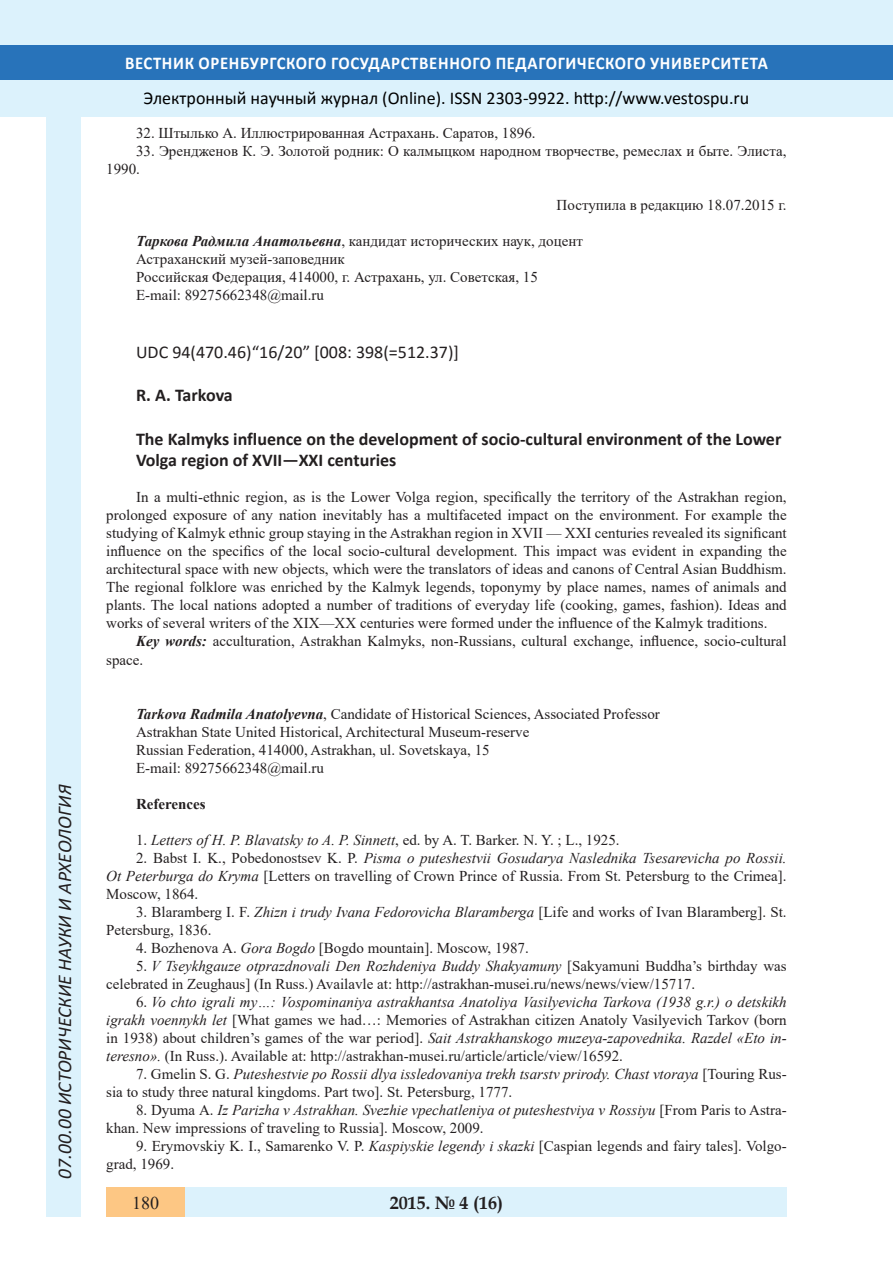
<style>
.page{position:relative;width:893px;height:1263px;background:#fff}
.page>*{position:absolute;margin:0;border:0;box-sizing:border-box;transform-origin:0 0}
.t1{font:italic 19.5px "Calibri";color:#231f20}
.Заголовок_2{font:700 18px/21.6px "Calibri";color:#231f20}
.t2{font:18px "Calibri";color:#000}
.t3{font:700 18px "Calibri";letter-spacing:.04em;color:#fff;scale:.93 1}
.Заголовок_2-2{font:18px "Calibri";color:#231f20}
.t4{font:700 18px "Book Antiqua";color:#231f20}
.t5{font:18px "Times New Roman";color:#231f20}
.литература{font:15px/18px "Times New Roman";color:#231f20}
.литература-2{font:italic 15px "Times New Roman";color:#231f20}
.литература-3{font:700 15px "Times New Roman";color:#231f20}
.s1{font-weight:700;font-style:italic}
.s2{font-style:normal}
.s3{font-style:italic}
</style>
<div class="page">
<div style="left:0;top:0;width:893px;height:116px;background:#dcf2fc"></div>
<div style="left:0;top:45px;width:893px;height:34px;background:#2873ba"></div>
<div style="left:106px;top:1188px;width:681px;height:29px;background:#dcf2fc"></div>
<div style="left:106px;top:1188px;width:79px;height:29px;background:#fdc784"></div>
<div style="left:47px;top:116px;width:34px;height:1101px;background:#dcf2fc"></div>
<h1 class="t1" style="left:51px;top:1179px;width:395px;rotate:-90deg">07.00.00 ИСТОРИЧЕСКИЕ НАУКИ И АРХЕОЛОГИЯ</h1>
<h1 class="t1" style="left:51px;top:1105px;width:206px;rotate:-90deg">БИОЛОГИЧЕСКИЕ НАУКИ</h1>
<h1 class="t1" style="left:51px;top:1169px;width:11px;rotate:-90deg">3</h1>
<p class="t3" style="left:125px;top:50px;width:693px">ВЕСТНИК ОРЕНБУРГСКОГО ГОСУДАРСТВЕННОГО ПЕДАГОГИЧЕСКОГО УНИВЕРСИТЕТА</p>
<p class="t2" style="left:144px;top:85px;width:607px">Электронный научный журнал (Online). ISSN 2303-9922. http://www.vestospu.ru</p>
<p class="t2" style="left:583px;top:85px;width:13px">t</p>
<p class="литература" style="left:136px;top:123px;width:401px">32. Штылько А. Иллюстрированная Астрахань. Саратов, 1896.</p>
<p class="литература" style="left:106px;top:141px;width:682px;text-indent:30px">33. Эрендженов К. Э. Золотой родник: О калмыцком народном творчестве, ремеслах и быте. Элиста,<br>1990.</p>
<p class="литература" style="left:557px;top:196px;width:232px">Поступила в редакцию 18.07.2015 г.</p>
<p class="литература" style="left:136px;top:232px;width:448px"><span class="s1">Таркова Радмила Анатольевна</span>, кандидат исторических наук, доцент</p>
<p class="литература" style="left:136px;top:250px;width:210px">Астраханский музей-заповедник</p>
<p class="литература" style="left:136px;top:268px;width:403px">Российская Федерация, 414000, г. Астрахань, ул. Советская, 15</p>
<p class="литература" style="left:136px;top:286px;width:189px">E-mail: 89275662348@mail.ru</p>
<p class="Заголовок_2-2" style="left:136px;top:339px;width:324px">UDC 94(470.46)“16/20” [008: 398(=512.37)]</p>
<p class="Заголовок_2" style="left:136px;top:384px;width:98px">R. A. Tarkova</p>
<p class="Заголовок_2" style="left:136px;top:427px;width:647px">The Kalmyks influence on the development of socio-cultural environment of the Lower<br>Volga region of XVII—XXI centuries</p>
<p class="литература" style="left:106px;top:488px;width:682px;text-align:justify;text-indent:30px">In a multi-ethnic region, as is the Lower Volga region, specifically the territory of the Astrakhan region, prolonged exposure of any nation inevitably has a multifaceted impact on the environment. For example the studying of Kalmyk ethnic group staying in the Astrakhan region in XVII — XXI centuries revealed its significant influence on the specifics of the local socio-cultural development. This impact was evident in expanding the architectural space with new objects, which were the translators of ideas and canons of Central Asian Buddhism.<br>The regional folklore was enriched by the Kalmyk legends, toponymy by place names, names of animals and plants. The local nations adopted a number of traditions of everyday life (cooking, games, fashion). Ideas and works of several writers of the XIX—XX centuries were formed under the influence of the Kalmyk traditions.</p>
<p class="литература" style="left:106px;top:632px;width:682px;text-indent:30px"><span class="s1">Key words:</span> acculturation, Astrakhan Kalmyks, non-Russians, cultural exchange, influence, socio-cultural space.</p>
<p class="литература" style="left:136px;top:704px;width:525px"><span class="s1">Tarkova Radmila Anatolyevna</span>, Candidate of Historical Sciences, Associated Professor</p>
<p class="литература" style="left:136px;top:722px;width:395px">Astrakhan State United Historical, Architectural Museum-reserve</p>
<p class="литература" style="left:136px;top:740px;width:355px">Russian Federation, 414000, Astrakhan, ul. Sovetskaya, 15</p>
<p class="литература" style="left:136px;top:758px;width:189px">E-mail: 89275662348@mail.ru</p>
<p class="литература-3" style="left:136px;top:793px;width:71px">References</p>
<p class="литература-2" style="left:136px;top:829px;width:485px"><span class="s2">1.</span> Letters of H. P. Blavatsky to A. P. Sinnett<span class="s2">, ed. by A. T. Barker. N. Y. ; L., 1925.</span></p>
<p class="литература" style="left:106px;top:848px;width:682px;text-align:justify;text-indent:30px">2. Babst I. K., Pobedonostsev K. P. <span class="s3">Pisma о puteshestvii Gosudarya Naslednika Tsesarevicha po Rossii.<br>Ot Peterburga do Kryma</span> [Letters on travelling of Crown Prince of Russia. From St. Petersburg to the Crimea].<br>Moscow, 1864.</p>
<p class="литература" style="left:106px;top:902px;width:682px;text-indent:30px">3. Blaramberg I. F. <span class="s3">Zhizn i trudy Ivana Fedorovicha Blaramberga</span> [Life and works of Ivan Blaramberg]. St.<br>Petersburg, 1836.</p>
<p class="литература" style="left:136px;top:938px;width:394px">4. Bozhenova А. <span class="s3">Gora Bogdo</span> [Bogdo mountain]. Moscow, 1987.</p>
<p class="литература" style="left:106px;top:956px;width:682px;text-indent:30px">5. <span class="s3">V Tseykhgauze otprazdnovali Den Rozhdeniya Buddy Shakyamuny</span> [Sakyamuni Buddha’s birthday was celebrated in Zeughaus] (In Russ.) Availavle at: http://astrakhan-musei.ru/news/news/view/15717.</p>
<p class="литература" style="left:106px;top:993px;width:682px;text-align:justify;text-indent:30px">6. <span class="s3">Vo chto igrali my…: Vospominaniya astrakhantsa Anatoliya Vasilyevicha Tarkova (1938 g.r.) о detskikh igrakh voennykh let</span> [What games we had…: Memories of Astrakhan citizen Anatoly Vasilyevich Tarkov (born in 1938) about children’s games of the war period]. <span class="s3">Sait Astrakhanskogo muzeya-zapovednika. Razdel «Eto in&shy;teresno».</span> (In Russ.). Available at: http://astrakhan-musei.ru/article/article/view/16592.</p>
<p class="литература" style="left:106px;top:1065px;width:682px;text-indent:30px">7. Gmelin S. G. <span class="s3">Puteshestvie po Rossii dlya issledovaniya trekh tsarstv prirody. Chast vtoraya</span> [Touring Rus&shy;sia to study three natural kingdoms. Part two]. St. Petersburg, 1777.</p>
<p class="литература" style="left:106px;top:1101px;width:682px;text-indent:30px">8. Dyuma А. <span class="s3">Iz Parizha v Astrakhan. Svezhie vpechatleniya ot puteshestviya v Rossiyu</span> [From Paris to Astra&shy;khan. New impressions of traveling to Russia]. Moscow, 2009.</p>
<p class="литература" style="left:106px;top:1137px;width:682px;text-indent:30px">9. Erymovskiy K. I., Samarenko V. P. <span class="s3">Kaspiyskie legendy i skazki</span> [Caspian legends and fairy tales]. Volgo&shy;grad, 1969.</p>
<p class="t5" style="left:132px;top:1190px;width:28px">180</p>
<p class="t4" style="left:390px;top:1190px;width:115px">2015. № 4 (16)</p>
</div>
